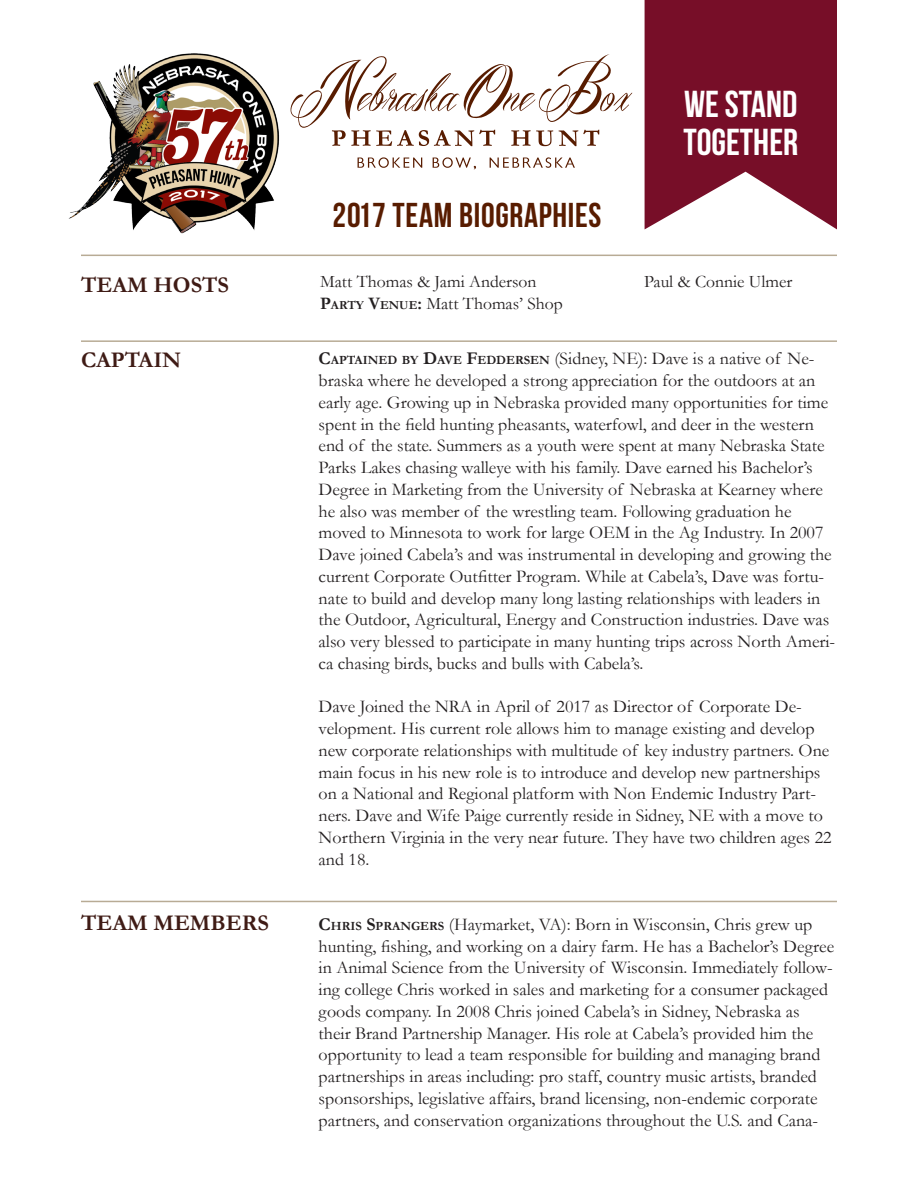
<style>
.page{position:relative;width:918px;height:1188px;background:#fff}
.page>*{position:absolute;margin:0;border:0;box-sizing:border-box;transform-origin:0 0}
.t1{font:700 37.5px "Bebas Neue";color:#fff}
.t2{font:700 34.5px "Bebas Neue";letter-spacing:.02em;color:#581c00}
.t3{font:700 22.5px "Garamond";color:#3f1b15}
.t4{font:18px/21.8px "Garamond";color:#231f20}
.t5{font:17.7px "Garamond";color:#231f20}
.s1{font-weight:700}
.s2{font-weight:700;font-size:12.3px}
.s3{font-weight:700;font-size:12.6px}
</style>
<div class="page">
<svg style="left:645px;top:0;width:192px;height:229px;background:#872b42"></svg>
<hr style="left:81px;top:255px;width:756px;height:1px;background:#b8ab95">
<svg style="left:290px;top:54px;width:342px;height:92px"></svg>
<svg style="left:358px;top:157px;width:64px;height:11px"></svg>
<svg style="left:433px;top:157px;width:43px;height:12px"></svg>
<svg style="left:490px;top:157px;width:85px;height:11px"></svg>
<hr style="left:81px;top:340px;width:756px;height:2px;background:#b8ab95">
<img style="left:68px;top:53px;width:211px;height:181px">
<hr style="left:81px;top:901px;width:756px;height:1px;background:#b8ab95">
<p class="t1" style="left:684px;top:84px;width:115px">WE STAND</p>
<p class="t1" style="left:683px;top:121px;width:116px">TOGETHER</p>
<h2 class="t2" style="left:333px;top:196px;width:270px">2017 TEAM BIOGRAPHIES</h2>
<p class="t3" style="left:81px;top:269px;width:150px">TEAM HOSTS</p>
<p class="t5" style="left:320px;top:270px;width:218px">Matt Thomas &amp; Jami Anderson</p>
<p class="t5" style="left:644px;top:270px;width:150px">Paul &amp; Connie Ulmer</p>
<p class="t5" style="left:320px;top:291px;width:244px"><span class="s1">P</span><span class="s2">ARTY</span> <span class="s1">V</span><span class="s2">ENUE</span><span class="s1">:</span> Matt Thomas’ Shop</p>
<p class="t3" style="left:81px;top:345px;width:102px">CAPTAIN</p>
<p class="t4" style="left:319px;top:347px;width:518px"><span class="s1">C</span><span class="s3">APTAINED BY</span> <span class="s1">D</span><span class="s3">AVE</span> <span class="s1">F</span><span class="s3">EDDERSEN</span> (Sidney, NE): Dave is a native of Ne&shy;braska where he developed a strong appreciation for the outdoors at an early age. Growing up in Nebraska provided many opportunities for time spent in the field hunting pheasants, waterfowl, and deer in the western end of the state. Summers as a youth were spent at many Nebraska State Parks Lakes chasing walleye with his family. Dave earned his Bachelor’s Degree in Marketing from the University of Nebraska at Kearney where he also was member of the wrestling team. Following graduation he moved to Minnesota to work for large OEM in the Ag Industry. In 2007<br>Dave joined Cabela’s and was instrumental in developing and growing the current Corporate Outfitter Program. While at Cabela’s, Dave was fortu&shy;nate to build and develop many long lasting relationships with leaders in the Outdoor, Agricultural, Energy and Construction industries. Dave was also very blessed to participate in many hunting trips across North Ameri&shy;ca chasing birds, bucks and bulls with Cabela’s.</p>
<p class="t4" style="left:319px;top:695px;width:514px">Dave Joined the NRA in April of 2017 as Director of Corporate De&shy;velopment. His current role allows him to manage existing and develop new corporate relationships with multitude of key industry partners. One main focus in his new role is to introduce and develop new partnerships on a National and Regional platform with Non Endemic Industry Part&shy;ners. Dave and Wife Paige currently reside in Sidney, NE with a move to Northern Virginia in the very near future. They have two children ages 22 and 18.</p>
<p class="t3" style="left:81px;top:908px;width:189px">TEAM MEMBERS</p>
<p class="t4" style="left:319px;top:913px;width:517px"><span class="s1">C</span><span class="s3">HRIS</span> <span class="s1">S</span><span class="s3">PRANGERS</span> (Haymarket, VA): Born in Wisconsin, Chris grew up hunting, fishing, and working on a dairy farm. He has a Bachelor’s Degree in Animal Science from the University of Wisconsin. Immediately follow&shy;ing college Chris worked in sales and marketing for a consumer packaged goods company. In 2008 Chris joined Cabela’s in Sidney, Nebraska as their Brand Partnership Manager. His role at Cabela’s provided him the opportunity to lead a team responsible for building and managing brand partnerships in areas including: pro staff, country music artists, branded sponsorships, legislative affairs, brand licensing, non-endemic corporate partners, and conservation organizations throughout the U.S. and Cana-</p>
</div>
